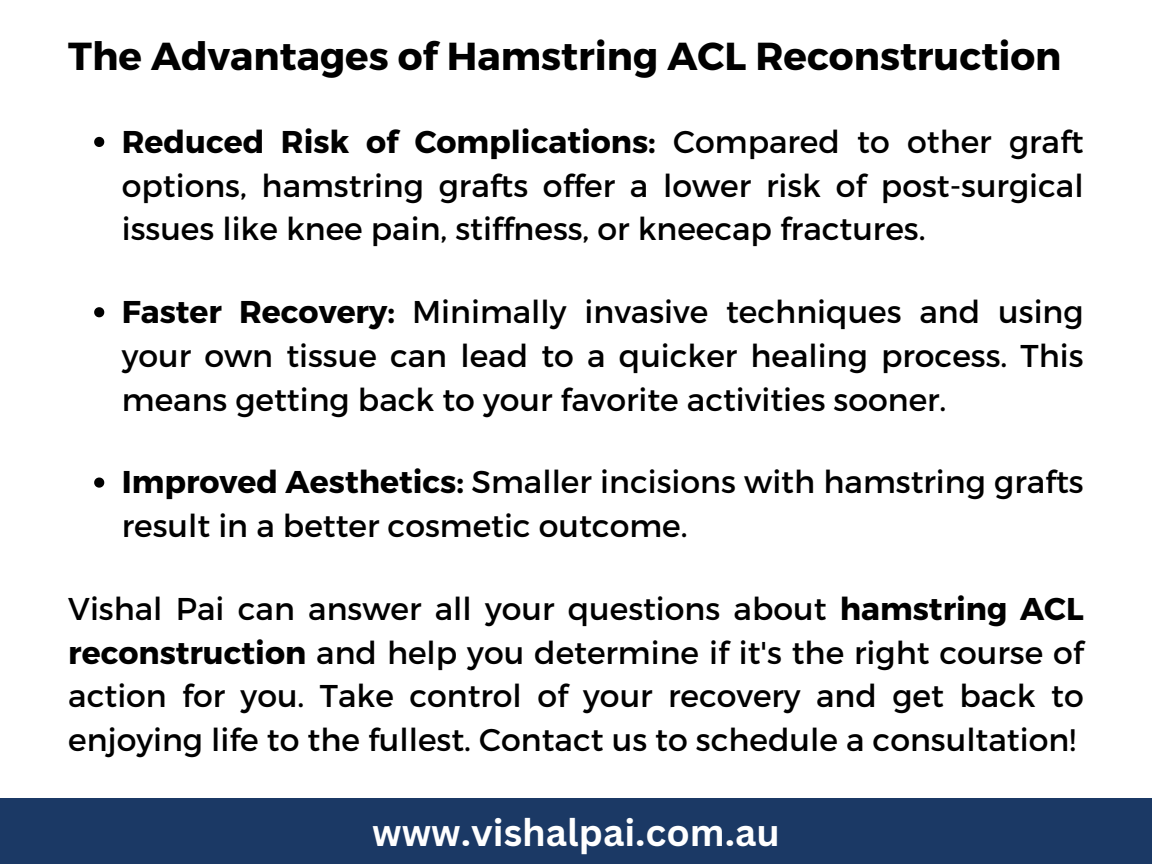
<style>
.page{position:relative;width:1152px;height:864px;background:#1b3965}
.page>*{position:absolute;margin:0;border:0;box-sizing:border-box;transform-origin:0 0}
.t1{font:700 39px "Montserrat";color:#000}
.t2{font:700 37.5px "Canva Sans";color:#fff}
.t3{font:31.5px/43.8px "Montserrat";color:#000;text-align:justify}
.s1{font-weight:700}
</style>
<div class="page">
<div style="left:0;top:0;width:1152px;height:798px;background:#fff"></div>
<svg style="left:94px;top:137px;width:10px;height:10px"></svg>
<svg style="left:94px;top:307px;width:10px;height:10px"></svg>
<svg style="left:94px;top:478px;width:10px;height:10px"></svg>
<p class="t1" style="left:68px;top:31px;width:995px">The Advantages of Hamstring ACL Reconstruction</p>
<p class="t3" style="left:122px;top:118px;width:963px"><span class="s1">Reduced Risk of Complications:</span> Compared to other graft options, hamstring grafts offer a lower risk of post-surgical issues like knee pain, stiffness, or kneecap fractures.</p>
<p class="t3" style="left:122px;top:288px;width:963px"><span class="s1">Faster Recovery:</span> Minimally invasive techniques and using your own tissue can lead to a quicker healing process. This means getting back to your favorite activities sooner.</p>
<p class="t3" style="left:122px;top:459px;width:963px"><span class="s1">Improved Aesthetics:</span> Smaller incisions with hamstring grafts result in a better cosmetic outcome.</p>
<p class="t3" style="left:68px;top:585px;width:1017px">Vishal Pai can answer all your questions about <span class="s1">hamstring ACL reconstruction</span> and help you determine if it's the right course of action for you. Take control of your recovery and get back to enjoying life to the fullest. Contact us to schedule a consultation!</p>
<p class="t2" style="left:372px;top:806px;width:409px">www.vishalpai.com.au</p>
</div>
